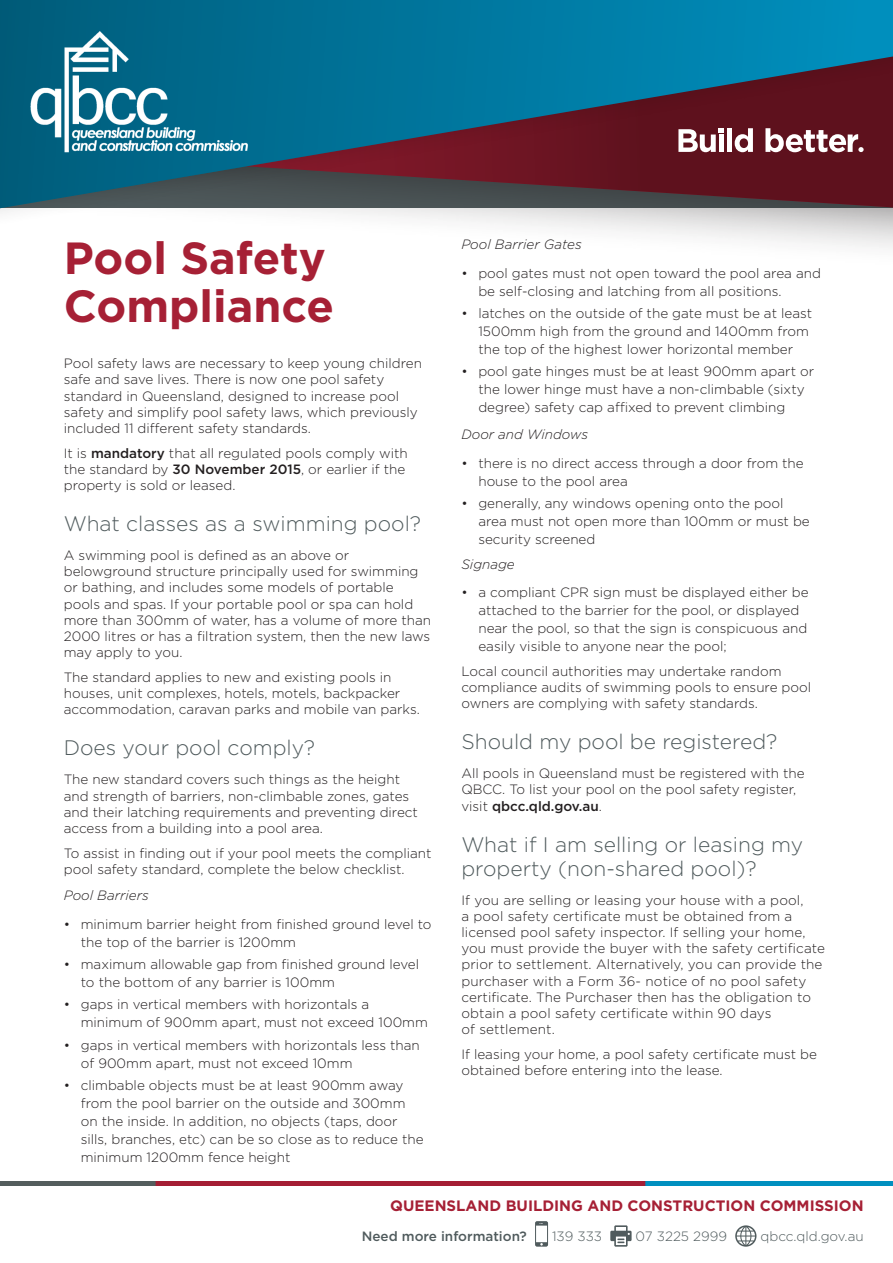
<style>
.page{position:relative;width:893px;height:1263px;background:#fff}
.page>*{position:absolute;margin:0;border:0;box-sizing:border-box;transform-origin:0 0}
.Heading_1{font:700 45px/48px "Gotham";color:#a62035}
.Heading_2{font:300 21px/24px "Gotham";color:#505b5d}
.t1{font:700 15.15px "Gotham";color:#a62035}
.Body{font:300 13.5px/16.2px "Gotham";color:#231f20}
.Bullet_text{font:300 13.5px/18px "Gotham";color:#231f20}
.Body-2{font:italic 300 13.5px "Gotham";color:#231f20}
.t2{font:300 13.5px "Gotham";color:#505b5d}
.t3{font:500 13.5px "Gotham";color:#505b5d}
.Bullet_text-2{font:italic 300 13.5px "Gotham";color:#231f20}
.s1{font-weight:500}
</style>
<div class="page">
<svg style="left:0;top:0;width:893px;height:248px;background:#4d7287"></svg>
<svg style="left:678px;top:128px;width:46px;height:24px"></svg>
<div style="left:719px;top:135px;width:5px;height:17px;background:#fff"></div>
<div style="left:727px;top:128px;width:5px;height:24px;background:#fff"></div>
<svg style="left:735px;top:128px;width:18px;height:24px"></svg>
<svg style="left:765px;top:128px;width:99px;height:24px"></svg>
<svg style="left:535px;top:1221px;width:13px;height:26px"></svg>
<svg style="left:610px;top:1225px;width:22px;height:22px"></svg>
<svg style="left:735px;top:1225px;width:21px;height:22px"></svg>
<img style="left:21px;top:29px;width:234px;height:130px">
<img style="left:0;top:1181px;width:893px;height:4px">
<p class="Heading_1" style="left:64px;top:234px;width:272px">Pool Safety<br>Compliance</p>
<p class="Body" style="left:64px;top:355px;width:360px">Pool safety laws are necessary to keep young children safe and save lives. There is now one pool safety standard in Queensland, designed to increase pool safety and simplify pool safety laws, which previously included 11 different safety standards.</p>
<p class="Body" style="left:64px;top:444px;width:345px">It is <span class="s1">mandatory</span> that all regulated pools comply with the standard by <span class="s1">30 November 2015</span>, or earlier if the property is sold or leased.</p>
<p class="Heading_2" style="left:64px;top:511px;width:359px">What classes as a swimming pool?</p>
<p class="Body" style="left:64px;top:547px;width:369px">A swimming pool is defined as an above or belowground structure principally used for swimming or bathing, and includes some models of portable pools and spas. If your portable pool or spa can hold more than 300mm of water, has a volume of more than 2000 litres or has a filtration system, then the new laws may apply to you.</p>
<p class="Body" style="left:64px;top:669px;width:358px">The standard applies to new and existing pools in houses, unit complexes, hotels, motels, backpacker accommodation, caravan parks and mobile van parks.</p>
<p class="Heading_2" style="left:64px;top:735px;width:253px">Does your pool comply?</p>
<p class="Body" style="left:64px;top:771px;width:356px">The new standard covers such things as the height and strength of barriers, non-climbable zones, gates and their latching requirements and preventing direct access from a building into a pool area.</p>
<p class="Body" style="left:64px;top:844px;width:369px">To assist in finding out if your pool meets the compliant pool safety standard, complete the below checklist.</p>
<p class="Body-2" style="left:64px;top:887px;width:87px">Pool Barriers</p>
<p class="Bullet_text" style="left:81px;top:915px;width:352px;text-indent:-17px">• minimum barrier height from finished ground level to the top of the barrier is 1200mm</p>
<p class="Bullet_text" style="left:81px;top:955px;width:340px;text-indent:-17px">• maximum allowable gap from finished ground level to the bottom of any barrier is 100mm</p>
<p class="Bullet_text" style="left:81px;top:995px;width:349px;text-indent:-17px">• gaps in vertical members with horizontals a minimum of 900mm apart, must not exceed 100mm</p>
<p class="Bullet_text" style="left:81px;top:1035px;width:341px;text-indent:-17px">• gaps in vertical members with horizontals less than of 900mm apart, must not exceed 10mm</p>
<p class="Bullet_text" style="left:81px;top:1076px;width:344px;text-indent:-17px">• climbable objects must be at least 900mm away from the pool barrier on the outside and 300mm on the inside. In addition, no objects (taps, door sills, branches, etc) can be so close as to reduce the minimum 1200mm fence height</p>
<p class="Body-2" style="left:461px;top:236px;width:122px">Pool Barrier Gates</p>
<p class="Bullet_text" style="left:478px;top:263px;width:344px;text-indent:-17px">• pool gates must not open toward the pool area and be self-closing and latching from all positions.</p>
<p class="Bullet_text" style="left:478px;top:304px;width:335px;text-indent:-17px">• latches on the outside of the gate must be at least<br>1500mm high from the ground and 1400mm from the top of the highest lower horizontal member</p>
<p class="Bullet_text" style="left:478px;top:362px;width:337px;text-indent:-17px">• pool gate hinges must be at least 900mm apart or the lower hinge must have a non-climbable (sixty degree) safety cap affixed to prevent climbing</p>
<p class="Bullet_text-2" style="left:461px;top:426px;width:128px">Door and Windows</p>
<p class="Bullet_text" style="left:478px;top:453px;width:327px;text-indent:-17px">• there is no direct access through a door from the house to the pool area</p>
<p class="Bullet_text" style="left:478px;top:494px;width:333px;text-indent:-17px">• generally, any windows opening onto the pool area must not open more than 100mm or must be security screened</p>
<p class="Body-2" style="left:461px;top:555px;width:55px">Signage</p>
<p class="Bullet_text" style="left:478px;top:583px;width:332px;text-indent:-17px">• a compliant CPR sign must be displayed either be attached to the barrier for the pool, or displayed near the pool, so that the sign is conspicuous and easily visible to anyone near the pool;</p>
<p class="Body" style="left:461px;top:663px;width:351px">Local council authorities may undertake random compliance audits of swimming pools to ensure pool owners are complying with safety standards.</p>
<p class="Heading_2" style="left:461px;top:729px;width:318px">Should my pool be registered?</p>
<p class="Body" style="left:461px;top:765px;width:345px">All pools in Queensland must be registered with the<br>QBCC. To list your pool on the pool safety register, visit <span class="s1">qbcc.qld.gov.au</span>.</p>
<p class="Heading_2" style="left:461px;top:832px;width:343px">What if I am selling or leasing my property (non-shared pool)?</p>
<p class="Body" style="left:461px;top:891px;width:365px">If you are selling or leasing your house with a pool,<br>a pool safety certificate must be obtained from a licensed pool safety inspector. If selling your home, you must provide the buyer with the safety certificate prior to settlement. Alternatively, you can provide the purchaser with a Form 36- notice of no pool safety certificate. The Purchaser then has the obligation to obtain a pool safety certificate within 90 days<br>of settlement.</p>
<p class="Body" style="left:461px;top:1046px;width:357px">If leasing your home, a pool safety certificate must be obtained before entering into the lease.</p>
<p class="t1" style="left:390px;top:1196px;width:475px">QUEENSLAND BUILDING AND CONSTRUCTION COMMISSION</p>
<p class="t3" style="left:362px;top:1227px;width:167px">Need more information?</p>
<p class="t2" style="left:552px;top:1227px;width:52px">139 333</p>
<p class="t2" style="left:636px;top:1227px;width:93px">07 3225 2999</p>
<p class="t2" style="left:760px;top:1227px;width:105px">qbcc.qld.gov.au</p>
</div>
